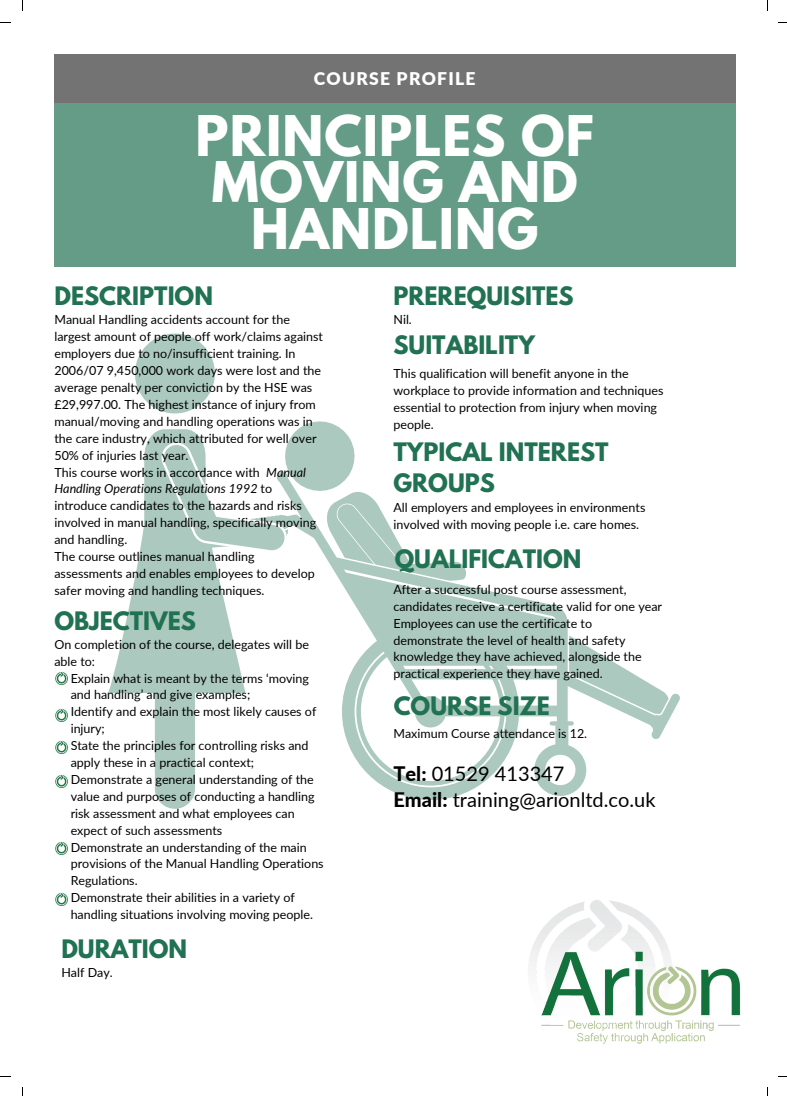
<style>
.page{position:relative;width:787px;height:1096px;background:#fff}
.page>*{position:absolute;margin:0;border:0;box-sizing:border-box;transform-origin:0 0}
.t1{font:700 49.62px/46.9px "League Spartan";letter-spacing:.02em;color:#fff;text-align:center}
.t2{font:700 22.5px/31px "League Spartan";color:#217153}
.t3{font:20px/26.2px "Lato";color:#000}
.t4{font:900 17.5px "Lato";letter-spacing:.07em;color:#fff}
.t5{font:12.5px/16.9px "Lato";color:#000}
.s1{font-style:italic}
.s2{font-weight:800}
</style>
<div class="page">
<svg style="left:392px;top:693px;width:288px;height:106px"></svg>
<div style="left:155px;top:683px;width:40px;height:125px;background:#abc9be;border-radius:20px"></div>
<svg style="left:108px;top:333px;width:564px;height:458px"></svg>
<div style="left:54px;top:54px;width:681px;height:212px;background:#649c87"></div>
<div style="left:54px;top:54px;width:681px;height:49px;background:#737373"></div>
<img style="left:529px;top:900px;width:211px;height:144px">
<img style="left:55px;top:893px;width:13px;height:13px">
<img style="left:55px;top:672px;width:13px;height:13px">
<img style="left:55px;top:842px;width:13px;height:13px">
<img style="left:55px;top:741px;width:13px;height:13px">
<img style="left:55px;top:775px;width:13px;height:13px">
<img style="left:55px;top:709px;width:13px;height:13px">
<h3 class="t4" style="left:314px;top:67px;width:163px">COURSE PROFILE</h3>
<h1 class="t1" style="left:196px;top:118px;width:400px">PRINCIPLES OF<br>MOVING AND<br>HANDLING</h1>
<h2 class="t2" style="left:54px;top:284px;width:160px">DESCRIPTION</h2>
<p class="t5" style="left:54px;top:311px;width:270px">Manual Handling accidents account for the largest amount of people off work/claims against employers due to no/insufficient training. In 2006/07 9,450,000 work days were lost and the average penalty per conviction by the HSE was £29,997.00. The highest instance of injury from manual/moving and handling operations was in the care industry, which attributed for well over 50% of injuries last year.<br>This course works in accordance with <span class="s1">Manual Handling Operations Regulations 1992</span> to introduce candidates to the hazards and risks involved in manual handling, specifically moving and handling.<br>The course outlines manual handling assessments and enables employees to develop safer moving and handling techniques.</p>
<h2 class="t2" style="left:54px;top:608px;width:143px">OBJECTIVES</h2>
<p class="t5" style="left:54px;top:635px;width:256px">On completion of the course, delegates will be able to:</p>
<p class="t5" style="left:71px;top:669px;width:255px">Explain what is meant by the terms ‘moving and handling’ and give examples;<br>Identify and explain the most likely causes of injury;<br>State the principles for controlling risks and apply these in a practical context; Demonstrate a general understanding of the value and purposes of conducting a handling risk assessment and what employees can expect of such assessments<br>Demonstrate an understanding of the main provisions of the Manual Handling Operations Regulations.<br>Demonstrate their abilities in a variety of handling situations involving moving people.</p>
<h2 class="t2" style="left:61px;top:936px;width:127px">DURATION</h2>
<p class="t5" style="left:61px;top:963px;width:53px">Half Day.</p>
<h2 class="t2" style="left:393px;top:284px;width:182px">PREREQUISITES</h2>
<p class="t5" style="left:393px;top:311px;width:20px">Nil.</p>
<h2 class="t2" style="left:393px;top:332px;width:143px">SUITABILITY</h2>
<p class="t5" style="left:393px;top:364px;width:272px">This qualification will benefit anyone in the workplace to provide information and techniques essential to protection from injury when moving people.</p>
<h2 class="t2" style="left:393px;top:439px;width:217px">TYPICAL INTEREST<br>GROUPS</h2>
<p class="t5" style="left:393px;top:499px;width:253px">All employers and employees in environments involved with moving people i.e. care homes.</p>
<h2 class="t2" style="left:395px;top:546px;width:188px">QUALIFICATION</h2>
<p class="t5" style="left:393px;top:580px;width:270px">After a successful post course assessment, candidates receive a certificate valid for one year Employees can use the certificate to demonstrate the level of health and safety knowledge they have achieved, alongside the practical experience they have gained.</p>
<h2 class="t2" style="left:394px;top:692px;width:158px">COURSE SIZE</h2>
<p class="t5" style="left:393px;top:724px;width:195px">Maximum Course attendance is 12.</p>
<h3 class="t3" style="left:393px;top:759px;width:264px"><span class="s2">Tel:</span> 01529 413347<br><span class="s2">Email:</span> training@arionltd.co.uk</h3>
</div>
